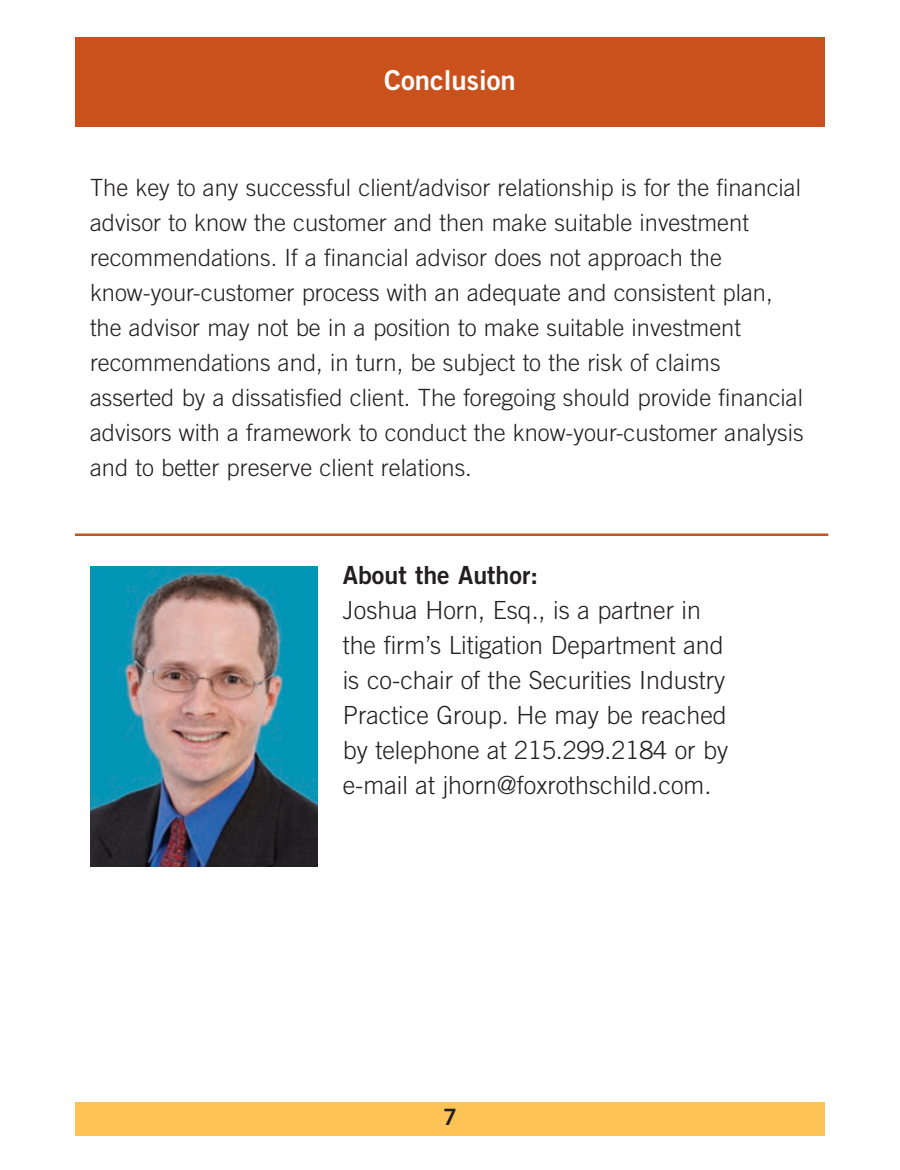
<style>
.page{position:relative;width:900px;height:1170px;background:#fff}
.page>*{position:absolute;margin:0;border:0;box-sizing:border-box;transform-origin:0 0}
.t1{font:27.5px "Trade Gothic Bold Two";color:#fff}
.t2{font:300 25px/35px "Trade Gothic";color:#231f20}
.t3{font:25px "Trade Gothic Bold Two";color:#231f20}
.t4{font:300 23.75px/35px "Trade Gothic";color:#231f20}
.t5{font:22.5px "Trade Gothic Bold Two";color:#231f20}
</style>
<div class="page">
<div style="left:75px;top:1102px;width:750px;height:34px;background:#fec357"></div>
<div style="left:75px;top:38px;width:750px;height:90px;background:#cb511c"></div>
<img style="left:90px;top:566px;width:228px;height:301px">
<hr style="left:75px;top:534px;width:753px;height:2px;background:#cb511c">
<p class="t1" style="left:384px;top:70px;width:133px">Conclusion</p>
<p class="t4" style="left:90px;top:172px;width:715px">The key to any successful client/advisor relationship is for the financial advisor to know the customer and then make suitable investment recommendations. If a financial advisor does not approach the know-your-customer process with an adequate and consistent plan, the advisor may not be in a position to make suitable investment recommendations and, in turn, be subject to the risk of claims asserted by a dissatisfied client. The foregoing should provide financial advisors with a framework to conduct the know-your-customer analysis and to better preserve client relations.</p>
<p class="t3" style="left:343px;top:566px;width:197px">About the Author:</p>
<p class="t2" style="left:343px;top:595px;width:387px">Joshua Horn, Esq., is a partner in the firm’s Litigation Department and is co-chair of the Securities Industry Practice Group. He may be reached by telephone at 215.299.2184 or by e-mail at jhorn@foxrothschild.com.</p>
<p class="t5" style="left:443px;top:1109px;width:15px">7</p>
</div>
